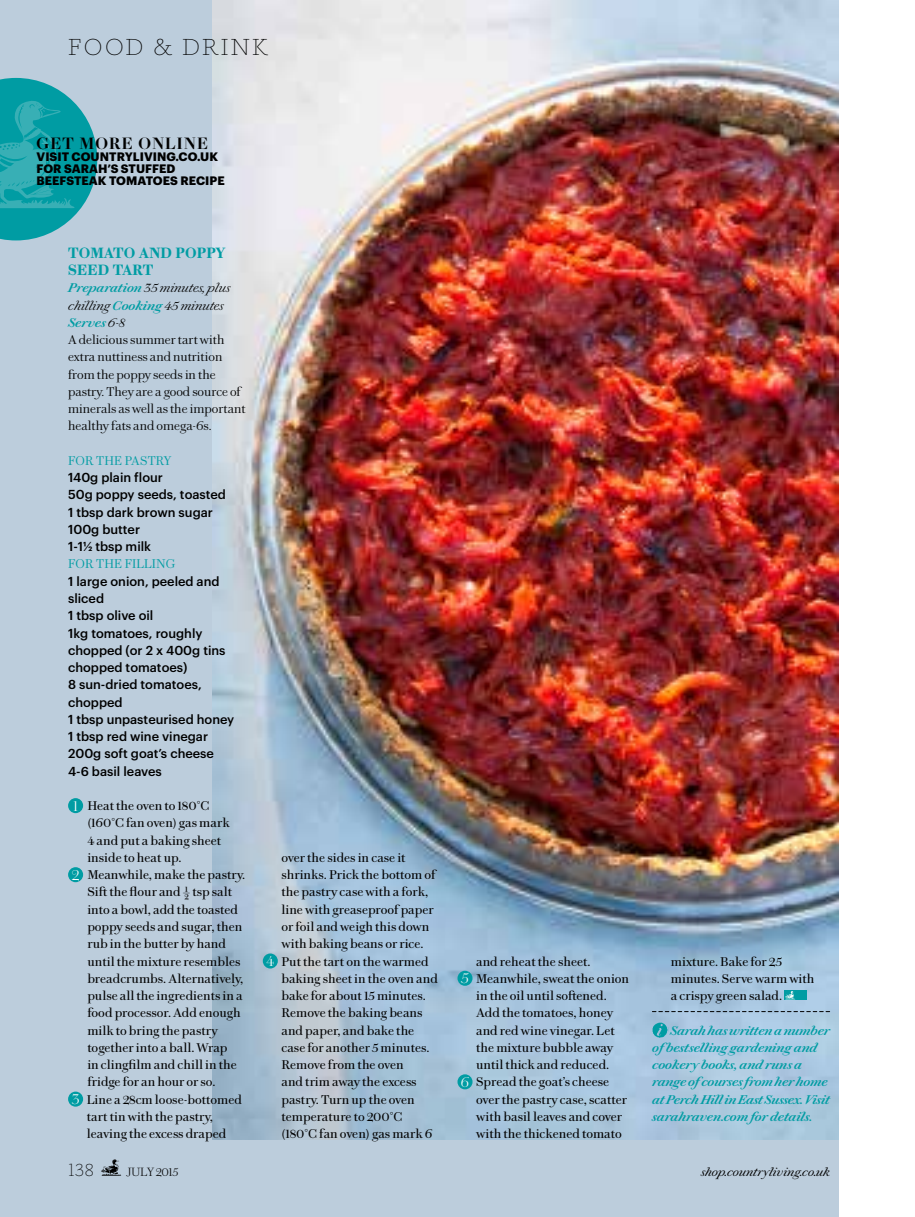
<style>
.page{position:relative;width:915px;height:1217px;background:#fff}
.page>*{position:absolute;margin:0;border:0;box-sizing:border-box;transform-origin:0 0}
.t1{font:24px "Marian 1554 Text";letter-spacing:.11em;color:#000}
.t2{font:18px "Marian 1554 Text";color:#000}
.t3{font:700 16.5px "Chiswick Head";letter-spacing:.07em;color:#000}
.t4{font:700 15px/17.2px "Chiswick Text";letter-spacing:.01em;color:#009ca3}
.t5{font:12.75px/17.2px "Chiswick Text";color:#000}
.t6{font:500 12.75px/17.2px "Graphik";color:#000}
.t7{font:300 12.75px/17.2px "Chiswick Text";color:#000}
.t8{font:italic 600 12.75px/17.2px "Chiswick Text";letter-spacing:-.015em;color:#009ca3}
.t9{font:300 12.75px "Chiswick Text";letter-spacing:.01em;color:#009ca3}
.t10{font:700 12px/12px "Graphik";letter-spacing:.005em;color:#000}
.t11{font:italic 12px "Chiswick Text";color:#000}
.t12{font:200 12px "Chiswick Text";color:#000}
.s1{font-weight:600;font-style:italic;color:#009ca3}
.s2{font-style:italic}
.s3{font-family:"Chiswick Deck";font-weight:300;font-size:14.1px;color:#fff}
</style>
<div class="page">
<div style="left:0;top:0;width:838px;height:1216px;background:#bccddc"></div>
<img style="left:213px;top:0;width:625px;height:1139px">
<div style="left:263px;top:953px;width:15px;height:15px;background:#009ca3;border-radius:50%"></div>
<div style="left:457px;top:970px;width:15px;height:15px;background:#009ca3;border-radius:50%"></div>
<div style="left:457px;top:1074px;width:15px;height:15px;background:#009ca3;border-radius:50%"></div>
<div style="left:68px;top:798px;width:15px;height:15px;background:#009ca3;border-radius:50%"></div>
<div style="left:68px;top:867px;width:15px;height:15px;background:#009ca3;border-radius:50%"></div>
<div style="left:68px;top:1091px;width:15px;height:15px;background:#009ca3;border-radius:50%"></div>
<svg style="left:652px;top:1011px;width:177px;height:1px"></svg>
<div style="left:784px;top:990px;width:22px;height:9px;background:#009ca3"></div>
<svg style="left:784px;top:991px;width:12px;height:9px"></svg>
<img style="left:652px;top:1021px;width:16px;height:16px">
<svg style="left:101px;top:1159px;width:21px;height:17px"></svg>
<svg style="left:0;top:78px;width:97px;height:162px"></svg>
<h1 class="t1" style="left:68px;top:32px;width:201px">FOOD &amp; DRINK</h1>
<p class="t3" style="left:37px;top:134px;width:173px">GET MORE ONLINE</p>
<p class="t10" style="left:37px;top:150px;width:190px">VISIT COUNTRYLIVING.CO.UK<br>FOR SARAH’S STUFFED<br>BEEFSTEAK TOMATOES RECIPE</p>
<p class="t4" style="left:68px;top:244px;width:158px">TOMATO AND POPPY<br>SEED TART</p>
<p class="t7" style="left:68px;top:279px;width:179px"><span class="s1">Preparation</span> <span class="s2">35 minutes, plus chilling</span> <span class="s1">Cooking</span> <span class="s2">45 minutes<br></span><span class="s1">Serves</span> <span class="s2">6-8<br></span>A delicious summer tart with extra nuttiness and nutrition from the poppy seeds in the pastry. They are a good source of minerals as well as the important healthy fats and omega-6s.</p>
<p class="t9" style="left:68px;top:453px;width:105px">FOR THE PASTRY</p>
<p class="t6" style="left:68px;top:467px;width:159px">140g plain flour<br>50g poppy seeds, toasted<br>1 tbsp dark brown sugar<br>100g butter<br>1-1½ tbsp milk</p>
<p class="t9" style="left:68px;top:556px;width:109px">FOR THE FILLING</p>
<p class="t6" style="left:68px;top:571px;width:168px">1 large onion, peeled and sliced<br>1 tbsp olive oil<br>1kg tomatoes, roughly chopped (or 2 x 400g tins chopped tomatoes)<br>8 sun-dried tomatoes, chopped<br>1 tbsp unpasteurised honey<br>1 tbsp red wine vinegar<br>200g soft goat’s cheese<br>4-6 basil leaves</p>
<p class="t5" style="left:73px;top:797px;width:137px"><span class="s3">1</span> Heat the oven to 180°C</p>
<p class="t5" style="left:87px;top:814px;width:144px">(160°C fan oven) gas mark</p>
<p class="t5" style="left:87px;top:831px;width:135px">4 and put a baking sheet</p>
<p class="t5" style="left:87px;top:849px;width:96px">inside to heat up.</p>
<p class="t5" style="left:72px;top:866px;width:175px"><span class="s3">2</span> Meanwhile, make the pastry.</p>
<p class="t5" style="left:87px;top:883px;width:146px">Sift the flour and ½ tsp salt</p>
<p class="t5" style="left:87px;top:900px;width:152px">into a bowl, add the toasted</p>
<p class="t5" style="left:87px;top:918px;width:157px">poppy seeds and sugar, then</p>
<p class="t5" style="left:87px;top:935px;width:140px">rub in the butter by hand</p>
<p class="t5" style="left:87px;top:952px;width:154px">until the mixture resembles</p>
<p class="t5" style="left:87px;top:969px;width:157px">breadcrumbs. Alternatively,</p>
<p class="t5" style="left:87px;top:987px;width:157px">pulse all the ingredients in a</p>
<p class="t5" style="left:87px;top:1004px;width:155px">food processor. Add enough</p>
<p class="t5" style="left:87px;top:1021px;width:132px">milk to bring the pastry</p>
<p class="t5" style="left:87px;top:1038px;width:142px">together into a ball. Wrap</p>
<p class="t5" style="left:87px;top:1056px;width:151px">in clingfilm and chill in the</p>
<p class="t5" style="left:87px;top:1073px;width:130px">fridge for an hour or so.</p>
<p class="t5" style="left:72px;top:1090px;width:172px"><span class="s3">3</span> Line a 28cm loose-bottomed</p>
<p class="t5" style="left:87px;top:1107px;width:128px">tart tin with the pastry,</p>
<p class="t5" style="left:87px;top:1125px;width:141px">leaving the excess draped</p>
<p class="t5" style="left:281px;top:849px;width:126px">over the sides in case it</p>
<p class="t5" style="left:281px;top:866px;width:155px">shrinks. Prick the bottom of</p>
<p class="t5" style="left:281px;top:883px;width:148px">the pastry case with a fork,</p>
<p class="t5" style="left:281px;top:900px;width:154px">line with greaseproof paper</p>
<p class="t5" style="left:281px;top:918px;width:149px">or foil and weigh this down</p>
<p class="t5" style="left:281px;top:935px;width:143px">with baking beans or rice.</p>
<p class="t5" style="left:266px;top:952px;width:164px"><span class="s3">4</span> Put the tart on the warmed</p>
<p class="t5" style="left:281px;top:969px;width:158px">baking sheet in the oven and</p>
<p class="t5" style="left:281px;top:987px;width:146px">bake for about 15 minutes.</p>
<p class="t5" style="left:281px;top:1004px;width:142px">Remove the baking beans</p>
<p class="t5" style="left:281px;top:1021px;width:134px">and paper, and bake the</p>
<p class="t5" style="left:281px;top:1038px;width:149px">case for another 5 minutes.</p>
<p class="t5" style="left:281px;top:1056px;width:124px">Remove from the oven</p>
<p class="t5" style="left:281px;top:1073px;width:137px">and trim away the excess</p>
<p class="t5" style="left:281px;top:1090px;width:135px">pastry. Turn up the oven</p>
<p class="t5" style="left:281px;top:1107px;width:122px">temperature to 200°C</p>
<p class="t5" style="left:281px;top:1125px;width:152px">(180°C fan oven) gas mark 6</p>
<p class="t5" style="left:476px;top:952px;width:116px">and reheat the sheet.</p>
<p class="t5" style="left:461px;top:969px;width:169px"><span class="s3">5</span> Meanwhile, sweat the onion</p>
<p class="t5" style="left:476px;top:987px;width:132px">in the oil until softened.</p>
<p class="t5" style="left:476px;top:1004px;width:138px">Add the tomatoes, honey</p>
<p class="t5" style="left:476px;top:1021px;width:140px">and red wine vinegar. Let</p>
<p class="t5" style="left:476px;top:1038px;width:138px">the mixture bubble away</p>
<p class="t5" style="left:476px;top:1056px;width:135px">until thick and reduced.</p>
<p class="t5" style="left:460px;top:1073px;width:150px"><span class="s3">6</span> Spread the goat’s cheese</p>
<p class="t5" style="left:476px;top:1090px;width:152px">over the pastry case, scatter</p>
<p class="t5" style="left:476px;top:1107px;width:147px">with basil leaves and cover</p>
<p class="t5" style="left:476px;top:1125px;width:147px">with the thickened tomato</p>
<p class="t5" style="left:670px;top:952px;width:145px">mixture. Bake for 25 minutes. Serve warm with a crispy green salad.</p>
<p class="t8" style="left:652px;top:1021px;width:179px;text-indent:18px">Sarah has written a number ofbestselling gardening and cookery books, and runs a range ofcourses from her home at Perch Hill in East Sussex. Visit sarahraven.com for details.</p>
<h2 class="t2" style="left:68px;top:1158px;width:27px">138</h2>
<p class="t12" style="left:126px;top:1164px;width:54px">JULY 2015</p>
<p class="t11" style="left:700px;top:1164px;width:130px">shop.countryliving.co.uk</p>
</div>
